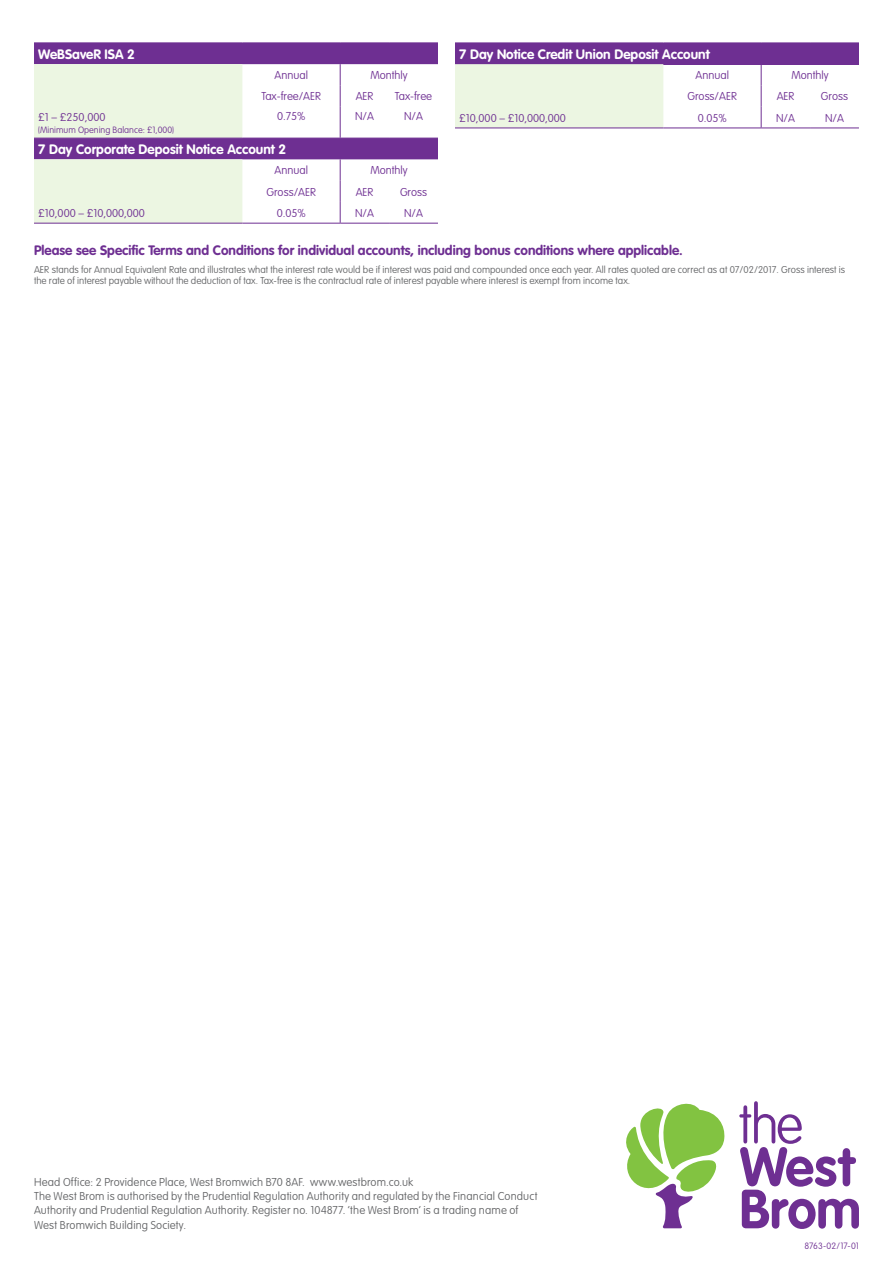
<style>
.page{position:relative;width:893px;height:1263px;background:#fff}
.page>*{position:absolute;margin:0;border:0;box-sizing:border-box;transform-origin:0 0}
.t1{font:700 13.5px "VAG Rounded Std";color:#6e2f92}
.t2{font:700 13.5px "VAG Rounded Std";color:#fff}
.t3{font:100 11.25px/14.2px "VAG Rounded Std";letter-spacing:.015em;color:#636466}
.t4{font:100 11.25px "VAG Rounded Std";color:#6e2f92}
.t5{font:100 9.75px/11.2px "VAG Rounded Std";color:#636466}
.t6{font:100 9px "VAG Rounded Std";color:#6e2f92}
</style>
<div class="page">
<svg style="left:626px;top:1103px;width:99px;height:125px"></svg>
<svg style="left:739px;top:1101px;width:120px;height:128px"></svg>
<svg style="left:34px;top:44px;width:404px;height:115px"></svg>
<svg style="left:34px;top:64px;width:208px;height:159px;background:#dbdbd7"></svg>
<hr style="left:340px;top:107px;width:1px;height:31px;background:#6e2f92">
<svg style="left:340px;top:64px;width:1px;height:43px"></svg>
<svg style="left:340px;top:159px;width:1px;height:64px"></svg>
<hr style="left:34px;top:138px;width:208px;height:1px;background:#6e2f92">
<hr style="left:242px;top:138px;width:98px;height:1px;background:#6e2f92">
<hr style="left:340px;top:138px;width:49px;height:1px;background:#6e2f92">
<hr style="left:389px;top:138px;width:49px;height:1px;background:#6e2f92">
<hr style="left:34px;top:43px;width:208px;height:1px;background:#6e2f92">
<hr style="left:242px;top:43px;width:98px;height:1px;background:#6e2f92">
<hr style="left:340px;top:43px;width:49px;height:1px;background:#6e2f92">
<hr style="left:389px;top:43px;width:49px;height:1px;background:#6e2f92">
<hr style="left:34px;top:223px;width:208px;height:1px;background:#6e2f92">
<hr style="left:242px;top:223px;width:98px;height:1px;background:#6e2f92">
<hr style="left:340px;top:223px;width:49px;height:1px;background:#6e2f92">
<hr style="left:389px;top:223px;width:49px;height:1px;background:#6e2f92">
<div style="left:455px;top:43px;width:404px;height:21px;background:#6e2f92"></div>
<div style="left:455px;top:64px;width:208px;height:64px;background:#ecf6e2"></div>
<hr style="left:455px;top:128px;width:208px;height:1px;background:#6e2f92">
<hr style="left:663px;top:128px;width:98px;height:1px;background:#6e2f92">
<hr style="left:761px;top:128px;width:49px;height:1px;background:#6e2f92">
<hr style="left:810px;top:128px;width:49px;height:1px;background:#6e2f92">
<svg style="left:761px;top:64px;width:1px;height:64px"></svg>
<h1 class="t2" style="left:38px;top:46px;width:98px">WeBSaveR ISA 2</h1>
<p class="t4" style="left:274px;top:69px;width:35px">Annual</p>
<p class="t4" style="left:370px;top:69px;width:39px">Monthly</p>
<p class="t4" style="left:262px;top:90px;width:61px">Tax-free/AER</p>
<p class="t4" style="left:356px;top:90px;width:19px">AER</p>
<p class="t4" style="left:395px;top:90px;width:39px">Tax-free</p>
<p class="t4" style="left:277px;top:109px;width:30px">0.75%</p>
<p class="t4" style="left:355px;top:109px;width:20px">N/A</p>
<p class="t4" style="left:404px;top:109px;width:20px">N/A</p>
<h1 class="t2" style="left:38px;top:141px;width:249px">7 Day Corporate Deposit Notice Account 2</h1>
<p class="t4" style="left:274px;top:164px;width:35px">Annual</p>
<p class="t4" style="left:370px;top:164px;width:39px">Monthly</p>
<p class="t4" style="left:267px;top:185px;width:51px">Gross/AER</p>
<p class="t4" style="left:356px;top:185px;width:19px">AER</p>
<p class="t4" style="left:400px;top:185px;width:29px">Gross</p>
<p class="t4" style="left:38px;top:206px;width:108px">£10,000 – £10,000,000</p>
<p class="t4" style="left:277px;top:206px;width:31px">0.05%</p>
<p class="t4" style="left:355px;top:206px;width:20px">N/A</p>
<p class="t4" style="left:404px;top:206px;width:20px">N/A</p>
<p class="t4" style="left:38px;top:110px;width:69px">£1 – £250,000</p>
<p class="t6" style="left:38px;top:124px;width:137px">(Minimum Opening Balance: £1,000)</p>
<h1 class="t2" style="left:459px;top:46px;width:252px">7 Day Notice Credit Union Deposit Account</h1>
<p class="t4" style="left:695px;top:69px;width:35px">Annual</p>
<p class="t4" style="left:791px;top:69px;width:39px">Monthly</p>
<p class="t4" style="left:688px;top:90px;width:51px">Gross/AER</p>
<p class="t4" style="left:777px;top:90px;width:19px">AER</p>
<p class="t4" style="left:821px;top:90px;width:29px">Gross</p>
<p class="t4" style="left:459px;top:111px;width:108px">£10,000 – £10,000,000</p>
<p class="t4" style="left:698px;top:111px;width:31px">0.05%</p>
<p class="t4" style="left:776px;top:111px;width:20px">N/A</p>
<p class="t4" style="left:825px;top:111px;width:20px">N/A</p>
<h1 class="t1" style="left:34px;top:242px;width:650px">Please see Specific Terms and Conditions for individual accounts, including bonus conditions where applicable.</h1>
<p class="t5" style="left:34px;top:264px;width:813px">AER stands for Annual Equivalent Rate and illustrates what the interest rate would be if interest was paid and compounded once each year. All rates quoted are correct as at 07/02/2017. Gross interest is the rate of interest payable without the deduction of tax. Tax-free is the contractual rate of interest payable where interest is exempt from income tax.</p>
<p class="t3" style="left:34px;top:1175px;width:505px">Head Office: 2 Providence Place, West Bromwich B70 8AF. www.westbrom.co.uk<br>The West Brom is authorised by the Prudential Regulation Authority and regulated by the Financial Conduct Authority and Prudential Regulation Authority. Register no. 104877. ‘the West Brom’ is a trading name of West Bromwich Building Society.</p>
<p class="t6" style="left:804px;top:1241px;width:56px">8763-02/17-01</p>
</div>
